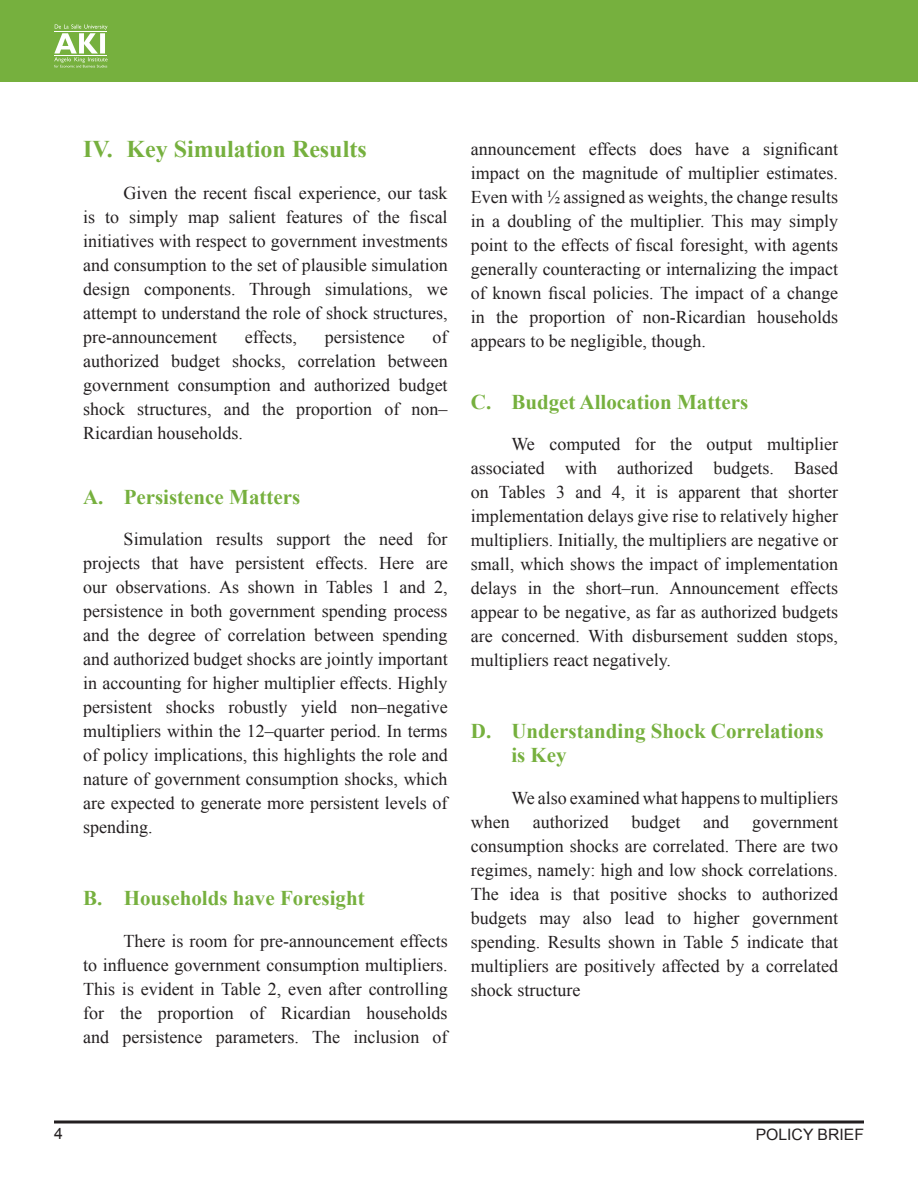
<style>
.page{position:relative;width:918px;height:1188px;background:#fff}
.page>*{position:absolute;margin:0;border:0;box-sizing:border-box;transform-origin:0 0}
.t1{font:700 24px "Times New Roman";color:#76b03e}
.t2{font:700 21px/24px "Times New Roman";color:#76b03e}
.t3{font:18px/24px "Times New Roman";color:#231f20;text-align:justify}
.t4{font:15.75px "Arial";color:#231f20}
</style>
<div class="page">
<div style="left:0;top:0;width:918px;height:81px;background:#76b03e"></div>
<svg style="left:54px;top:24px;width:54px;height:43px"></svg>
<hr style="left:54px;top:31px;width:53px;height:1px;background:#fff">
<hr style="left:54px;top:55px;width:53px;height:1px;background:#fff">
<svg style="left:54px;top:1120px;width:810px;height:4px;background:#595657"></svg>
<p class="t1" style="left:83px;top:133px;width:285px">IV. Key Simulation Results</p>
<p class="t3" style="left:83px;top:180px;width:366px;text-indent:41px">Given the recent fiscal experience, our task is to simply map salient features of the fiscal initiatives with respect to government investments and consumption to the set of plausible simulation design components. Through simulations, we attempt to understand the role of shock structures, pre-announcement</p>
<p class="t3" style="left:245px;top:324px;width:54px">effects,</p>
<p class="t3" style="left:325px;top:324px;width:81px">persistence</p>
<p class="t3" style="left:83px;top:324px;width:366px;text-indent:350px">of authorized budget shocks, correlation between government consumption and authorized budget shock structures, and the proportion of non– Ricardian households.</p>
<p class="t2" style="left:83px;top:485px;width:219px">A. Persistence Matters</p>
<p class="t3" style="left:83px;top:527px;width:366px;text-indent:41px">Simulation results support the need for projects that have persistent effects. Here are our observations. As shown in Tables 1 and 2, persistence in both government spending process and the degree of correlation between spending and authorized budget shocks are jointly important in accounting for higher multiplier effects. Highly persistent shocks robustly yield non–negative multipliers within the 12–quarter period. In terms of policy implications, this highlights the role and nature of government consumption shocks, which are expected to generate more persistent levels of spending.</p>
<p class="t2" style="left:83px;top:886px;width:283px">B. Households have Foresight</p>
<p class="t3" style="left:83px;top:928px;width:366px;text-indent:41px">There is room for pre-announcement effects to influence government consumption multipliers.<br>This is evident in Table 2, even after controlling for the proportion of Ricardian households and persistence parameters. The inclusion of</p>
<p class="t3" style="left:471px;top:137px;width:369px">announcement effects does have a significant impact on the magnitude of multiplier estimates.<br>Even with ½ assigned as weights, the change results in a doubling of the multiplier. This may simply point to the effects of fiscal foresight, with agents generally counteracting or internalizing the impact of known fiscal policies. The impact of a change in the proportion of non-Ricardian households appears to be negligible, though.</p>
<p class="t2" style="left:471px;top:390px;width:279px">C. Budget Allocation Matters</p>
<p class="t3" style="left:471px;top:432px;width:369px;text-indent:40px">We computed for the output multiplier associated with authorized budgets. Based on Tables 3 and 4, it is apparent that shorter implementation delays give rise to relatively higher multipliers. Initially, the multipliers are negative or small, which shows the impact of implementation delays in the short–run. Announcement effects appear to be negative, as far as authorized budgets are concerned. With disbursement sudden stops, multipliers react negatively.</p>
<p class="t2" style="left:511px;top:719px;width:314px;text-indent:-41px">D. Understanding Shock Correlations is Key</p>
<p class="t3" style="left:511px;top:785px;width:328px">We also examined what happens to multipliers</p>
<p class="t3" style="left:471px;top:809px;width:40px">when</p>
<p class="t3" style="left:533px;top:809px;width:77px">authorized</p>
<p class="t3" style="left:631px;top:809px;width:50px">budget</p>
<p class="t3" style="left:703px;top:809px;width:27px">and</p>
<p class="t3" style="left:471px;top:809px;width:369px;text-indent:281px">government consumption shocks are correlated. There are two regimes, namely: high and low shock correlations.<br>The idea is that positive shocks to authorized budgets may also lead to higher government spending. Results shown in Table 5 indicate that multipliers are positively affected by a correlated shock structure</p>
<p class="t4" style="left:54px;top:1123px;width:10px">4</p>
<p class="t4" style="left:756px;top:1125px;width:110px">POLICY BRIEF</p>
</div>
